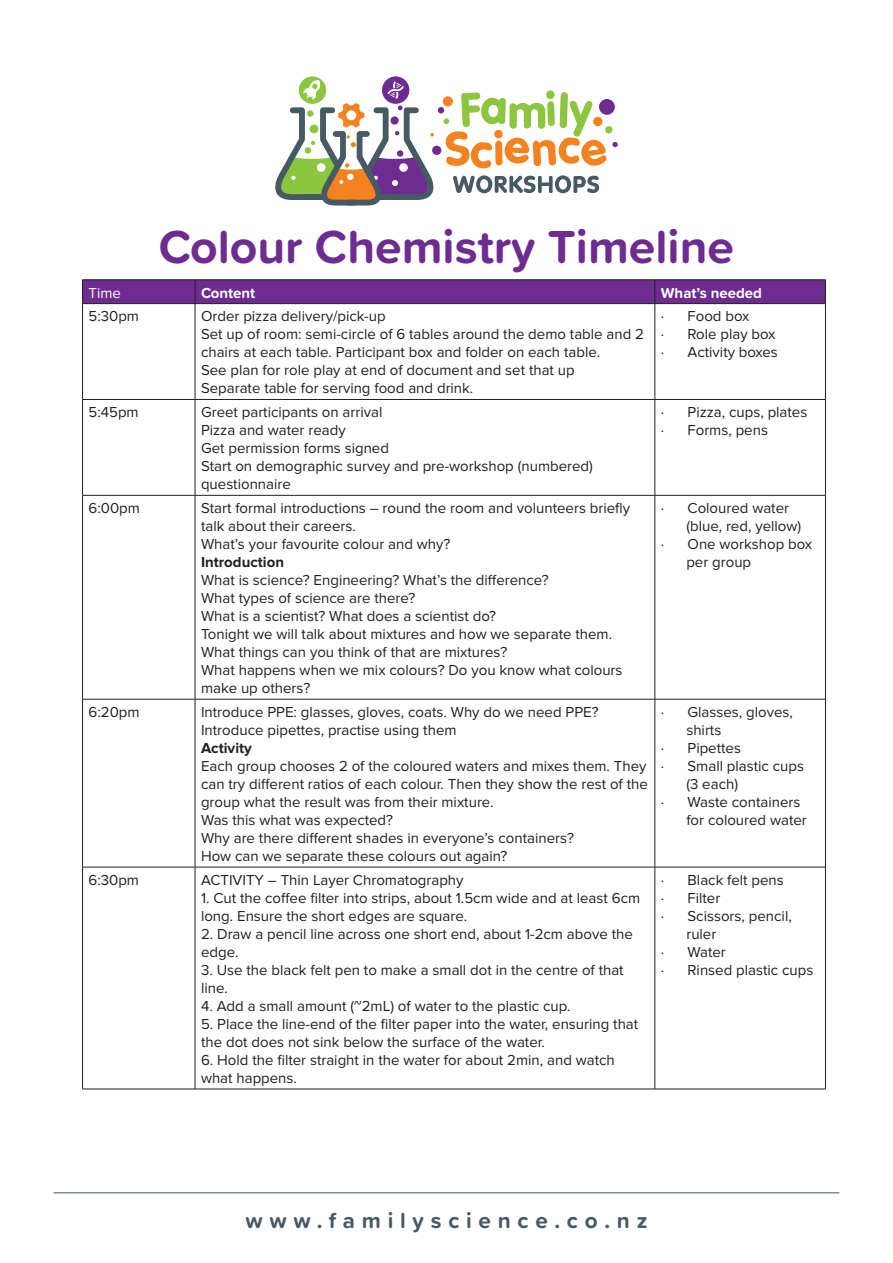
<style>
.page{position:relative;width:893px;height:1263px;background:#fff}
.page>*{position:absolute;margin:0;border:0;box-sizing:border-box;transform-origin:0 0}
.t1{font:700 48px "Proxima Soft";color:#6e2c91}
.t2{font:700 22.5px "Proxima Soft";letter-spacing:.3em;color:#465a64}
.t3{font:15px/18px "Proxima Nova";color:#231f20}
.t4{font:700 15px "Proxima Nova";color:#231f20}
.t5{font:700 15px "Proxima Soft";color:#fff}
.t6{font:15px "Proxima Nova";color:#fff}
</style>
<div class="page">
<hr style="left:82px;top:279px;width:113px;height:1px;background:#231f20">
<hr style="left:195px;top:279px;width:460px;height:1px;background:#231f20">
<hr style="left:655px;top:279px;width:171px;height:1px;background:#231f20">
<div style="left:82px;top:280px;width:744px;height:23px;background:#6e2c91"></div>
<hr style="left:82px;top:303px;width:113px;height:1px;background:#231f20">
<hr style="left:82px;top:304px;width:1px;height:95px;background:#231f20">
<hr style="left:195px;top:303px;width:460px;height:1px;background:#231f20">
<hr style="left:195px;top:304px;width:1px;height:95px;background:#231f20">
<hr style="left:655px;top:303px;width:171px;height:1px;background:#231f20">
<hr style="left:655px;top:304px;width:1px;height:95px;background:#231f20">
<hr style="left:825px;top:304px;width:1px;height:95px;background:#231f20">
<hr style="left:82px;top:399px;width:113px;height:1px;background:#231f20">
<hr style="left:82px;top:400px;width:1px;height:95px;background:#231f20">
<hr style="left:195px;top:399px;width:460px;height:1px;background:#231f20">
<hr style="left:195px;top:400px;width:1px;height:95px;background:#231f20">
<hr style="left:655px;top:399px;width:171px;height:1px;background:#231f20">
<hr style="left:655px;top:400px;width:1px;height:95px;background:#231f20">
<hr style="left:825px;top:400px;width:1px;height:95px;background:#231f20">
<hr style="left:82px;top:495px;width:113px;height:1px;background:#231f20">
<hr style="left:82px;top:495px;width:1px;height:204px;background:#231f20">
<hr style="left:195px;top:495px;width:460px;height:1px;background:#231f20">
<hr style="left:195px;top:495px;width:1px;height:204px;background:#231f20">
<hr style="left:655px;top:495px;width:171px;height:1px;background:#231f20">
<hr style="left:655px;top:495px;width:1px;height:204px;background:#231f20">
<hr style="left:825px;top:495px;width:1px;height:204px;background:#231f20">
<hr style="left:82px;top:699px;width:113px;height:1px;background:#231f20">
<hr style="left:82px;top:699px;width:1px;height:168px;background:#231f20">
<hr style="left:195px;top:699px;width:460px;height:1px;background:#231f20">
<hr style="left:195px;top:699px;width:1px;height:168px;background:#231f20">
<hr style="left:655px;top:699px;width:171px;height:1px;background:#231f20">
<hr style="left:655px;top:699px;width:1px;height:168px;background:#231f20">
<hr style="left:825px;top:699px;width:1px;height:168px;background:#231f20">
<hr style="left:82px;top:867px;width:113px;height:1px;background:#231f20">
<hr style="left:82px;top:867px;width:1px;height:222px;background:#231f20">
<hr style="left:195px;top:867px;width:460px;height:1px;background:#231f20">
<hr style="left:195px;top:867px;width:1px;height:222px;background:#231f20">
<hr style="left:655px;top:867px;width:171px;height:1px;background:#231f20">
<hr style="left:655px;top:867px;width:1px;height:222px;background:#231f20">
<hr style="left:825px;top:867px;width:1px;height:222px;background:#231f20">
<hr style="left:82px;top:1089px;width:113px;height:1px;background:#231f20">
<hr style="left:195px;top:1089px;width:460px;height:1px;background:#231f20">
<hr style="left:655px;top:1089px;width:171px;height:1px;background:#231f20">
<svg style="left:299px;top:76px;width:27px;height:28px"></svg>
<svg style="left:382px;top:76px;width:27px;height:28px"></svg>
<svg style="left:275px;top:80px;width:343px;height:126px"></svg>
<hr style="left:54px;top:1192px;width:785px;height:1px;background:#465a64">
<h1 class="t1" style="left:159px;top:210px;width:577px">Colour Chemistry Timeline</h1>
<p class="t6" style="left:89px;top:284px;width:34px">Time</p>
<p class="t5" style="left:201px;top:281px;width:56px">Content</p>
<p class="t5" style="left:661px;top:281px;width:103px">What’s needed</p>
<p class="t3" style="left:89px;top:308px;width:52px">5:30pm</p>
<p class="t3" style="left:201px;top:308px;width:445px">Order pizza delivery/pick-up<br>Set up of room: semi-circle of 6 tables around the demo table and 2 chairs at each table. Participant box and folder on each table.<br>See plan for role play at end of document and set that up<br>Separate table for serving food and drink.</p>
<p class="t3" style="left:661px;top:308px;width:5px">·</p>
<p class="t3" style="left:687px;top:308px;width:63px">Food box</p>
<p class="t3" style="left:661px;top:326px;width:5px">·</p>
<p class="t3" style="left:687px;top:326px;width:89px">Role play box</p>
<p class="t3" style="left:661px;top:344px;width:5px">·</p>
<p class="t3" style="left:687px;top:344px;width:92px">Activity boxes</p>
<p class="t3" style="left:89px;top:404px;width:52px">5:45pm</p>
<p class="t3" style="left:201px;top:404px;width:393px">Greet participants on arrival<br>Pizza and water ready<br>Get permission forms signed<br>Start on demographic survey and pre-workshop (numbered) questionnaire</p>
<p class="t3" style="left:661px;top:404px;width:5px">·</p>
<p class="t3" style="left:687px;top:404px;width:121px">Pizza, cups, plates</p>
<p class="t3" style="left:661px;top:422px;width:5px">·</p>
<p class="t3" style="left:687px;top:422px;width:82px">Forms, pens</p>
<p class="t3" style="left:89px;top:499px;width:53px">6:00pm</p>
<p class="t3" style="left:201px;top:499px;width:431px">Start formal introductions – round the room and volunteers briefly talk about their careers.<br>What’s your favourite colour and why?</p>
<p class="t4" style="left:201px;top:553px;width:84px">Introduction</p>
<p class="t3" style="left:201px;top:571px;width:423px">What is science? Engineering? What’s the difference?<br>What types of science are there?<br>What is a scientist? What does a scientist do?<br>Tonight we will talk about mixtures and how we separate them.<br>What things can you think of that are mixtures?<br>What happens when we mix colours? Do you know what colours make up others?</p>
<p class="t3" style="left:89px;top:703px;width:53px">6:20pm</p>
<p class="t3" style="left:201px;top:703px;width:399px">Introduce PPE: glasses, gloves, coats. Why do we need PPE?<br>Introduce pipettes, practise using them</p>
<p class="t4" style="left:201px;top:739px;width:52px">Activity</p>
<p class="t3" style="left:201px;top:757px;width:448px">Each group chooses 2 of the coloured waters and mixes them. They can try different ratios of each colour. Then they show the rest of the group what the result was from their mixture.<br>Was this what was expected?<br>Why are there different shades in everyone’s containers?<br>How can we separate these colours out again?</p>
<p class="t3" style="left:89px;top:871px;width:52px">6:30pm</p>
<p class="t3" style="left:201px;top:871px;width:264px">ACTIVITY – Thin Layer Chromatography</p>
<p class="t3" style="left:201px;top:889px;width:441px">1. Cut the coffee filter into strips, about 1.5cm wide and at least 6cm long. Ensure the short edges are square.</p>
<p class="t3" style="left:201px;top:925px;width:433px">2. Draw a pencil line across one short end, about 1-2cm above the edge.</p>
<p class="t3" style="left:201px;top:961px;width:424px">3. Use the black felt pen to make a small dot in the centre of that line.</p>
<p class="t3" style="left:201px;top:997px;width:371px">4. Add a small amount (~2mL) of water to the plastic cup.</p>
<p class="t3" style="left:201px;top:1015px;width:439px">5. Place the line-end of the filter paper into the water, ensuring that the dot does not sink below the surface of the water.</p>
<p class="t3" style="left:201px;top:1051px;width:415px">6. Hold the filter straight in the water for about 2min, and watch what happens.</p>
<p class="t3" style="left:661px;top:499px;width:5px">·</p>
<p class="t3" style="left:686px;top:499px;width:116px">Coloured water (blue, red, yellow)</p>
<p class="t3" style="left:661px;top:535px;width:5px">·</p>
<p class="t3" style="left:686px;top:535px;width:127px">One workshop box per group</p>
<p class="t3" style="left:661px;top:703px;width:5px">·</p>
<p class="t3" style="left:686px;top:703px;width:108px">Glasses, gloves, shirts</p>
<p class="t3" style="left:661px;top:739px;width:5px">·</p>
<p class="t3" style="left:687px;top:739px;width:55px">Pipettes</p>
<p class="t3" style="left:661px;top:757px;width:5px">·</p>
<p class="t3" style="left:686px;top:757px;width:119px">Small plastic cups (3 each)</p>
<p class="t3" style="left:661px;top:793px;width:5px">·</p>
<p class="t3" style="left:686px;top:793px;width:122px">Waste containers for coloured water</p>
<p class="t3" style="left:661px;top:871px;width:5px">·</p>
<p class="t3" style="left:687px;top:871px;width:98px">Black felt pens</p>
<p class="t3" style="left:661px;top:889px;width:5px">·</p>
<p class="t3" style="left:687px;top:889px;width:34px">Filter</p>
<p class="t3" style="left:661px;top:907px;width:5px">·</p>
<p class="t3" style="left:686px;top:907px;width:107px">Scissors, pencil, ruler</p>
<p class="t3" style="left:661px;top:943px;width:5px">·</p>
<p class="t3" style="left:687px;top:943px;width:40px">Water</p>
<p class="t3" style="left:661px;top:961px;width:5px">·</p>
<p class="t3" style="left:687px;top:961px;width:127px">Rinsed plastic cups</p>
<h2 class="t2" style="left:245px;top:1203px;width:403px">www.familyscience.co.nz</h2>
</div>
